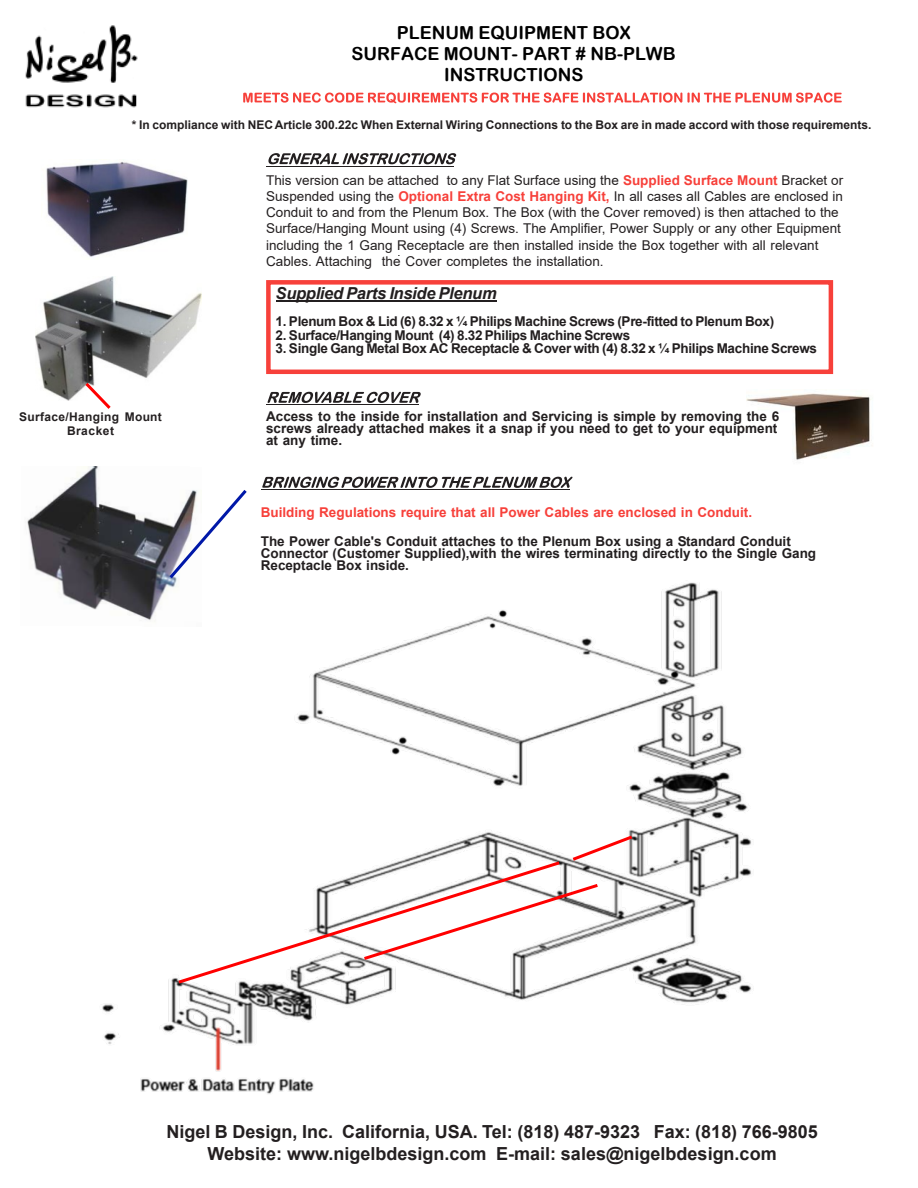
<style>
.page{position:relative;width:918px;height:1188px;background:#fff}
.page>*{position:absolute;margin:0;border:0;box-sizing:border-box;transform-origin:0 0}
.t1{font:700 18px/21.6px "Arial";color:#231f20;text-align:center}
.t2{font:18px/20.9px "Arial Rounded MT Bold";color:#000;text-align:center}
.t3{font:italic 700 16.5px "Arial";letter-spacing:-.02em;color:#231f20}
.t4{font:13.5px/16.2px "Arial";color:#231f20}
.t5{font:700 13.5px/12px "Arial";color:#231f20}
.t6{font:700 13.5px "Arial";letter-spacing:-.025em;color:#231f20}
.t7{font:700 13.5px "Arial";letter-spacing:-.02em;color:#231f20}
.t8{font:700 13.5px "Arial";color:#f7403a}
.t9{font:700 12px "Arial";color:#231f20}
.t10{font:700 12px/14.4px "Arial";letter-spacing:.025em;color:#231f20;text-align:center}
.s1{font-weight:700;color:#f7403a}
</style>
<div class="page">
<img style="left:102px;top:582px;width:651px;height:512px">
<svg style="left:569px;top:833px;width:67px;height:30px"></svg>
<img style="left:746px;top:393px;width:126px;height:67px">
<svg style="left:268px;top:153px;width:188px;height:11px"></svg>
<hr style="left:266px;top:166px;width:188px;height:1px;background:#231f20">
<svg style="left:268px;top:392px;width:153px;height:11px"></svg>
<hr style="left:266px;top:404px;width:153px;height:1px;background:#231f20">
<img style="left:27px;top:466px;width:175px;height:160px">
<svg style="left:166px;top:487px;width:81px;height:95px"></svg>
<svg style="left:243px;top:93px;width:599px;height:10px"></svg>
<svg style="left:262px;top:477px;width:311px;height:11px"></svg>
<hr style="left:261px;top:489px;width:308px;height:1px;background:#231f20">
<img style="left:46px;top:161px;width:142px;height:96px">
<img style="left:35px;top:276px;width:167px;height:125px">
<img style="left:25px;top:25px;width:113px;height:83px">
<div style="left:266px;top:280px;width:567px;height:94px;border:5px solid #f7403a"></div>
<hr style="left:276px;top:300px;width:220px;height:2px;background:#231f20">
<svg style="left:82px;top:380px;width:32px;height:29px"></svg>
<svg style="left:563px;top:882px;width:38px;height:80px"></svg>
<svg style="left:175px;top:859px;width:388px;height:127px"></svg>
<h1 class="t2" style="left:352px;top:24px;width:326px">PLENUM EQUIPMENT BOX<br>SURFACE MOUNT- PART # NB-PLWB<br>INSTRUCTIONS</h1>
<p class="t9" style="left:132px;top:120px;width:741px">* In compliance with NEC Article 300.22c When External Wiring Connections to the Box are in made accord with those requirements.</p>
<p class="t4" style="left:266px;top:173px;width:579px">This version can be attached to any Flat Surface using the <span class="s1">Supplied Surface Mount</span> Bracket or Suspended using the <span class="s1">Optional Extra Cost Hanging Kit,</span> In all cases all Cables are enclosed in Conduit to and from the Plenum Box. The Box (with the Cover removed) is then attached to the Surface/Hanging Mount using (4) Screws. The Amplifier, Power Supply or any other Equipment including the 1 Gang Receptacle are then installed inside the Box together with all relevant Cables. Attaching the Cover completes the installation.</p>
<p class="t10" style="left:19px;top:411px;width:144px">Surface/Hanging Mount<br>Bracket</p>
<p class="t3" style="left:276px;top:287px;width:223px">Supplied Parts Inside Plenum</p>
<p class="t6" style="left:276px;top:316px;width:500px">1. Plenum Box &amp; Lid (6) 8.32 x ¼ Philips Machine Screws (Pre-fitted to Plenum Box)</p>
<p class="t6" style="left:276px;top:330px;width:356px">2. Surface/Hanging Mount (4) 8.32 Philips Machine Screws</p>
<p class="t7" style="left:276px;top:343px;width:543px">3. Single Gang Metal Box AC Receptacle &amp; Cover with (4) 8.32 x ¼ Philips Machine Screws</p>
<p class="t5" style="left:266px;top:412px;width:515px">Access to the inside for installation and Servicing is simple by removing the 6 screws already attached makes it a snap if you need to get to your equipment at any time.</p>
<p class="t8" style="left:261px;top:507px;width:493px">Building Regulations require that all Power Cables are enclosed in Conduit.</p>
<p class="t5" style="left:261px;top:536px;width:557px">The Power Cable's Conduit attaches to the Plenum Box using a Standard Conduit<br>Connector (Customer Supplied),with the wires terminating directly to the Single Gang<br>Receptacle Box inside.</p>
<h1 class="t1" style="left:166px;top:1123px;width:653px">Nigel B Design, Inc. California, USA. Tel: (818) 487-9323 Fax: (818) 766-9805<br>Website: www.nigelbdesign.com E-mail: sales@nigelbdesign.com</h1>
</div>
